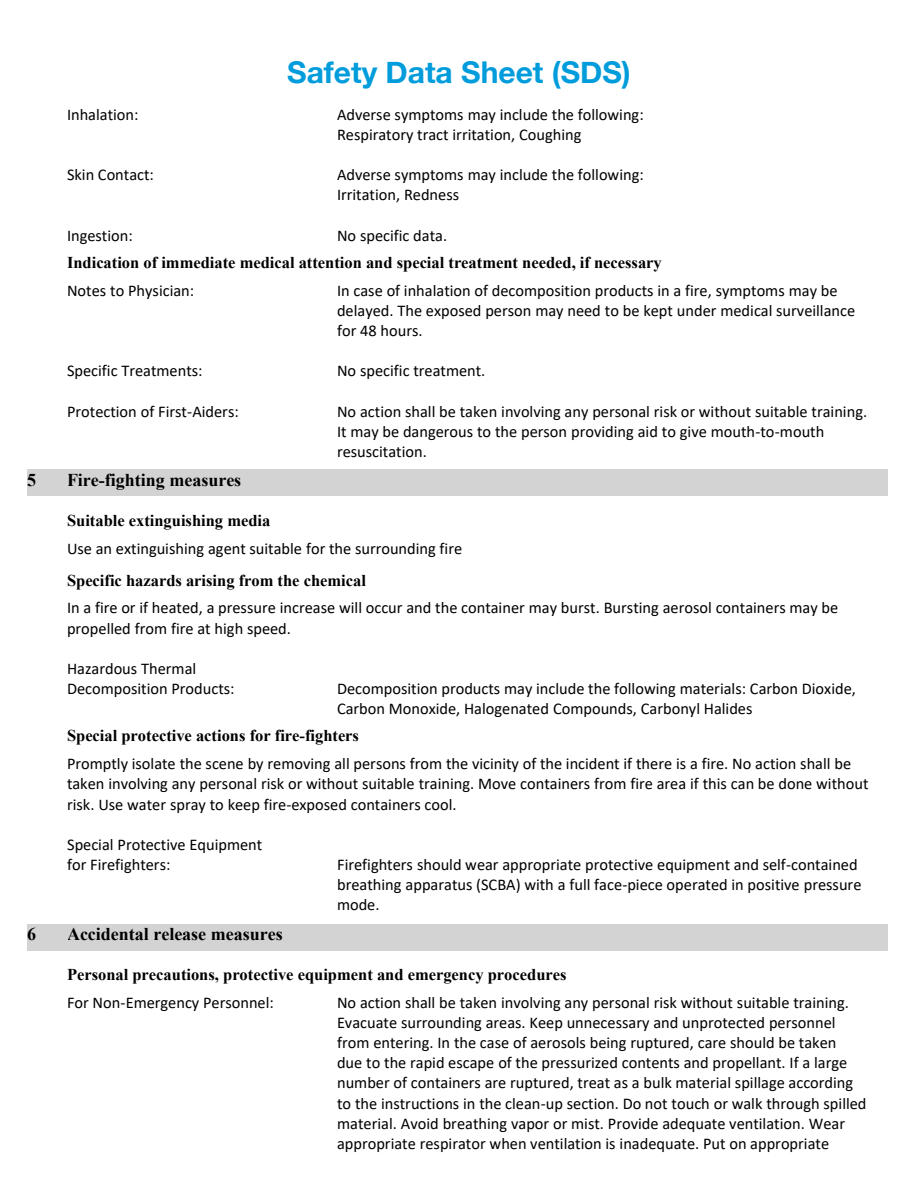
<style>
.page{position:relative;width:918px;height:1188px;background:#fff}
.page>*{position:absolute;margin:0;border:0;box-sizing:border-box;transform-origin:0 0}
.t1{font:700 30px "Helvetica Neue";color:#009cdb}
.t2{font:700 18px "Times New Roman";color:#000}
.t3{font:700 16.5px "Times New Roman";color:#000}
.t4{font:16.35px/20.1px "Calibri";color:#000}
</style>
<div class="page">
<div style="left:67px;top:469px;width:821px;height:27px;background:#d3d3d3"></div>
<div style="left:27px;top:469px;width:40px;height:27px;background:#d3d3d3"></div>
<div style="left:67px;top:924px;width:821px;height:27px;background:#d3d3d3"></div>
<div style="left:27px;top:924px;width:40px;height:27px;background:#d3d3d3"></div>
<h1 class="t1" style="left:287px;top:54px;width:345px">Safety Data Sheet (SDS)</h1>
<p class="t4" style="left:67px;top:104px;width:73px">Inhalation:</p>
<p class="t4" style="left:337px;top:104px;width:308px">Adverse symptoms may include the following:<br>Respiratory tract irritation, Coughing</p>
<p class="t4" style="left:67px;top:164px;width:89px">Skin Contact:</p>
<p class="t4" style="left:337px;top:164px;width:308px">Adverse symptoms may include the following:<br>Irritation, Redness</p>
<p class="t4" style="left:67px;top:225px;width:67px">Ingestion:</p>
<p class="t4" style="left:337px;top:225px;width:112px">No specific data.</p>
<p class="t3" style="left:67px;top:250px;width:596px">Indication of immediate medical attention and special treatment needed, if necessary</p>
<p class="t4" style="left:67px;top:280px;width:129px">Notes to Physician:</p>
<p class="t4" style="left:337px;top:280px;width:520px">In case of inhalation of decomposition products in a fire, symptoms may be delayed. The exposed person may need to be kept under medical surveillance for 48 hours.</p>
<p class="t4" style="left:67px;top:361px;width:137px">Specific Treatments:</p>
<p class="t4" style="left:337px;top:361px;width:150px">No specific treatment.</p>
<p class="t4" style="left:67px;top:401px;width:173px">Protection of First-Aiders:</p>
<p class="t4" style="left:337px;top:401px;width:532px">No action shall be taken involving any personal risk or without suitable training.<br>It may be dangerous to the person providing aid to give mouth-to-mouth resuscitation.</p>
<p class="t2" style="left:27px;top:467px;width:10px">5</p>
<p class="t2" style="left:67px;top:467px;width:176px">Fire-fighting measures</p>
<p class="t3" style="left:67px;top:508px;width:205px">Suitable extinguishing media</p>
<p class="t4" style="left:67px;top:538px;width:397px">Use an extinguishing agent suitable for the surrounding fire</p>
<p class="t3" style="left:67px;top:568px;width:300px">Specific hazards arising from the chemical</p>
<p class="t4" style="left:67px;top:598px;width:773px">In a fire or if heated, a pressure increase will occur and the container may burst. Bursting aerosol containers may be propelled from fire at high speed.</p>
<p class="t4" style="left:67px;top:658px;width:169px">Hazardous Thermal<br>Decomposition Products:</p>
<p class="t4" style="left:337px;top:678px;width:520px">Decomposition products may include the following materials: Carbon Dioxide,<br>Carbon Monoxide, Halogenated Compounds, Carbonyl Halides</p>
<p class="t3" style="left:67px;top:724px;width:294px">Special protective actions for fire-fighters</p>
<p class="t4" style="left:67px;top:753px;width:803px">Promptly isolate the scene by removing all persons from the vicinity of the incident if there is a fire. No action shall be taken involving any personal risk or without suitable training. Move containers from fire area if this can be done without risk. Use water spray to keep fire-exposed containers cool.</p>
<p class="t4" style="left:67px;top:834px;width:197px">Special Protective Equipment for Firefighters:</p>
<p class="t4" style="left:337px;top:854px;width:526px">Firefighters should wear appropriate protective equipment and self-contained breathing apparatus (SCBA) with a full face-piece operated in positive pressure mode.</p>
<p class="t2" style="left:27px;top:921px;width:10px">6</p>
<p class="t2" style="left:67px;top:921px;width:217px">Accidental release measures</p>
<p class="t3" style="left:67px;top:962px;width:501px">Personal precautions, protective equipment and emergency procedures</p>
<p class="t4" style="left:67px;top:992px;width:208px">For Non-Emergency Personnel:</p>
<p class="t4" style="left:337px;top:992px;width:531px">No action shall be taken involving any personal risk without suitable training.<br>Evacuate surrounding areas. Keep unnecessary and unprotected personnel from entering. In the case of aerosols being ruptured, care should be taken<br>due to the rapid escape of the pressurized contents and propellant. If a large number of containers are ruptured, treat as a bulk material spillage according to the instructions in the clean-up section. Do not touch or walk through spilled material. Avoid breathing vapor or mist. Provide adequate ventilation. Wear appropriate respirator when ventilation is inadequate. Put on appropriate</p>
</div>
